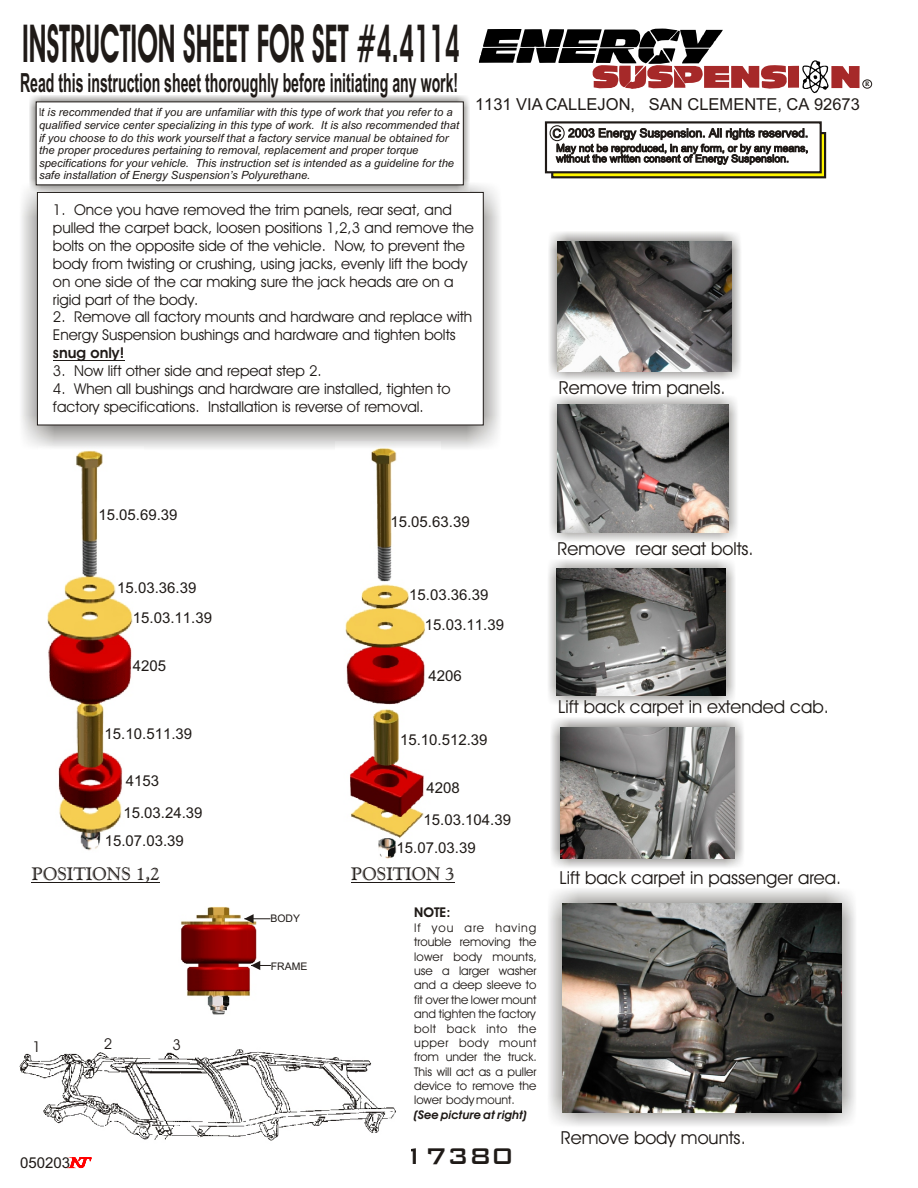
<style>
.page{position:relative;width:918px;height:1188px;background:#fff}
.page>*{position:absolute;margin:0;border:0;box-sizing:border-box;transform-origin:0 0}
.t1{font:700 52.5px "Avant Garde Bk BT";color:#1f1a17;scale:.5 1}
.t2{font:30.3px "Bank Gothic Md BT";color:#1f1a17;scale:.95 1}
.t3{font:700 26.4px "Arial";color:#1f1a17;scale:.53 1}
.t4{font:18px "Avant Garde Bk BT";color:#1f1a17}
.t5{font:18px "Goudy Handtooled BT";color:#1f1a17}
.t6{font:16.5px "Arial";color:#1f1a17}
.t7{font:15px/18px "Avant Garde Bk BT";color:#1f1a17}
.t8{font:15px "Arial";color:#1f1a17}
.t9{font:700 15px "Avant Garde Bk BT";color:#1f1a17}
.t10{font:700 13.5px "Avant Garde Bk BT";color:#1f1a17}
.t11{font:12px/14.4px "Avant Garde Bk BT";color:#1f1a17;text-align:justify}
.t12{font:12px "Arial";color:#1f1a17}
.t13{font:italic 700 12px "Avant Garde Bk BT";color:#1f1a17}
.t14{font:italic 11.25px/12.6px "Arial";color:#1f1a17}
.t15{font:10.5px/10.5px "Arial";color:#1f1a17}
.t16{font:700 6.45px "Zapf Ellipt BT";color:#1f1a17}
.s1{font-family:"Avant Garde Bk BT";font-style:normal}
.s2{color:#fff}
</style>
<div class="page">
<img style="left:550px;top:396px;width:187px;height:145px">
<img style="left:558px;top:405px;width:171px;height:128px">
<div style="left:551px;top:132px;width:275px;height:46px;background:linear-gradient(to right,#fff500,#fff500);border:2px solid #1f1a17"></div>
<div style="left:545px;top:121px;width:277px;height:52px;background:#fff;border:2px solid #1f1a17"></div>
<div style="left:550px;top:125px;width:15px;height:16px;background:#fff;border:1px solid #1f1a17;border-radius:50%"></div>
<div style="left:862px;top:80px;width:10px;height:9px;border:1px solid #1f1a17;border-radius:50%"></div>
<svg style="left:479px;top:28px;width:381px;height:65px"></svg>
<img style="left:549px;top:232px;width:192px;height:148px">
<img style="left:558px;top:241px;width:173px;height:130px">
<img style="left:548px;top:560px;width:187px;height:144px">
<img style="left:557px;top:569px;width:169px;height:127px">
<img style="left:551px;top:718px;width:193px;height:149px">
<img style="left:560px;top:728px;width:175px;height:131px">
<img style="left:549px;top:889px;width:306px;height:237px">
<img style="left:563px;top:903px;width:278px;height:209px">
<img style="left:21px;top:182px;width:479px;height:266px">
<div style="left:37px;top:192px;width:446px;height:233px;background:#fff;border:1px solid #1f1a17"></div>
<img style="left:30px;top:95px;width:440px;height:96px">
<div style="left:36px;top:102px;width:427px;height:83px;background:#fff"></div>
<hr style="left:53px;top:360px;width:71px;height:1px;background:#1f1a17">
<img style="left:335px;top:442px;width:105px;height:417px">
<img style="left:38px;top:446px;width:106px;height:405px">
<img style="left:181px;top:906px;width:76px;height:109px">
<hr style="left:32px;top:882px;width:128px;height:1px;background:#1f1a17">
<hr style="left:351px;top:882px;width:104px;height:1px;background:#1f1a17">
<svg style="left:251px;top:961px;width:20px;height:9px"></svg>
<svg style="left:244px;top:914px;width:26px;height:9px"></svg>
<img style="left:19px;top:1049px;width:377px;height:92px">
<svg style="left:67px;top:1157px;width:25px;height:12px"></svg>
<h1 class="t1" style="left:22px;top:22px;width:877px">INSTRUCTION SHEET FOR SET #4.4114</h1>
<h3 class="t3" style="left:20px;top:73px;width:828px">Read this instruction sheet thoroughly before initiating any work!</h3>
<p class="t14" style="left:39px;top:107px;width:422px"><span class="s1">I</span>t is recommended that if you are unfamiliar with this type of work that you refer to a qualified service center specializing in this type of work. It is also recommended that if you choose to do this work yourself that a factory service manual be obtained for the proper procedures pertaining to removal, replacement and proper torque specifications for your vehicle. This instruction set is intended as a guideline for the safe installation of Energy Suspension’s Polyurethane.</p>
<p class="t16" style="left:865px;top:81px;width:6px">R</p>
<p class="t6" style="left:475px;top:98px;width:386px">1131 VIA CALLEJON, SAN CLEMENTE, CA 92673</p>
<p class="t12" style="left:552px;top:128px;width:257px"><span class="s2">C</span> 2003 Energy Suspension. All rights reserved.</p>
<p class="t15" style="left:556px;top:144px;width:254px">May not be reproduced, in any form, or by any means, without the written consent of Energy Suspension.</p>
<p class="t7" style="left:53px;top:202px;width:423px">1. Once you have removed the trim panels, rear seat, and pulled the carpet back, loosen positions 1,2,3 and remove the bolts on the opposite side of the vehicle. Now, to prevent the body from twisting or crushing, using jacks, evenly lift the body on one side of the car making sure the jack heads are on a rigid part of the body.</p>
<p class="t7" style="left:53px;top:310px;width:421px">2. Remove all factory mounts and hardware and replace with<br>Energy Suspension bushings and hardware and tighten bolts</p>
<p class="t9" style="left:53px;top:347px;width:73px">snug only!</p>
<p class="t7" style="left:53px;top:363px;width:270px">3. Now lift other side and repeat step 2.</p>
<p class="t7" style="left:53px;top:381px;width:399px">4. When all bushings and hardware are installed, tighten to factory specifications. Installation is reverse of removal.</p>
<p class="t4" style="left:559px;top:380px;width:168px">Remove trim panels.</p>
<p class="t8" style="left:98px;top:509px;width:81px">15.05.69.39</p>
<p class="t8" style="left:117px;top:582px;width:81px">15.03.36.39</p>
<p class="t8" style="left:133px;top:612px;width:81px">15.03.11.39</p>
<p class="t8" style="left:133px;top:660px;width:35px">4205</p>
<p class="t8" style="left:105px;top:728px;width:89px">15.10.511.39</p>
<p class="t8" style="left:126px;top:775px;width:35px">4153</p>
<p class="t8" style="left:123px;top:807px;width:81px">15.03.24.39</p>
<p class="t8" style="left:105px;top:835px;width:81px">15.07.03.39</p>
<p class="t8" style="left:390px;top:516px;width:81px">15.05.63.39</p>
<p class="t8" style="left:409px;top:589px;width:81px">15.03.36.39</p>
<p class="t8" style="left:425px;top:619px;width:81px">15.03.11.39</p>
<p class="t8" style="left:428px;top:671px;width:35px">4206</p>
<p class="t8" style="left:400px;top:734px;width:89px">15.10.512.39</p>
<p class="t8" style="left:427px;top:782px;width:35px">4208</p>
<p class="t8" style="left:424px;top:814px;width:89px">15.03.104.39</p>
<p class="t8" style="left:396px;top:842px;width:81px">15.07.03.39</p>
<p class="t5" style="left:32px;top:866px;width:130px">POSITIONS 1,2</p>
<p class="t5" style="left:351px;top:867px;width:105px">POSITION 3</p>
<p class="t10" style="left:414px;top:907px;width:38px">NOTE:</p>
<p class="t11" style="left:414px;top:922px;width:124px">If you are having trouble removing the lower body mounts, use a larger washer and a deep sleeve to fit over the lower mount and tighten the factory bolt back into the upper body mount from under the truck.<br>This will act as a puller device to remove the lower body mount.</p>
<p class="t13" style="left:414px;top:1110px;width:114px">(See picture at right)</p>
<p class="t15" style="left:270px;top:914px;width:31px">BODY</p>
<p class="t15" style="left:271px;top:962px;width:38px">FRAME</p>
<p class="t7" style="left:33px;top:1039px;width:10px">1</p>
<p class="t7" style="left:104px;top:1036px;width:10px">2</p>
<p class="t7" style="left:172px;top:1037px;width:10px">3</p>
<p class="t8" style="left:20px;top:1157px;width:52px">050203</p>
<h2 class="t2" style="left:403px;top:1141px;width:118px">17380</h2>
<p class="t4" style="left:557px;top:542px;width:198px">Remove rear seat bolts.</p>
<p class="t4" style="left:558px;top:700px;width:272px">Lift back carpet in extended cab.</p>
<p class="t4" style="left:560px;top:870px;width:283px">Lift back carpet in passenger area.</p>
<p class="t4" style="left:561px;top:1130px;width:186px">Remove body mounts.</p>
</div>
